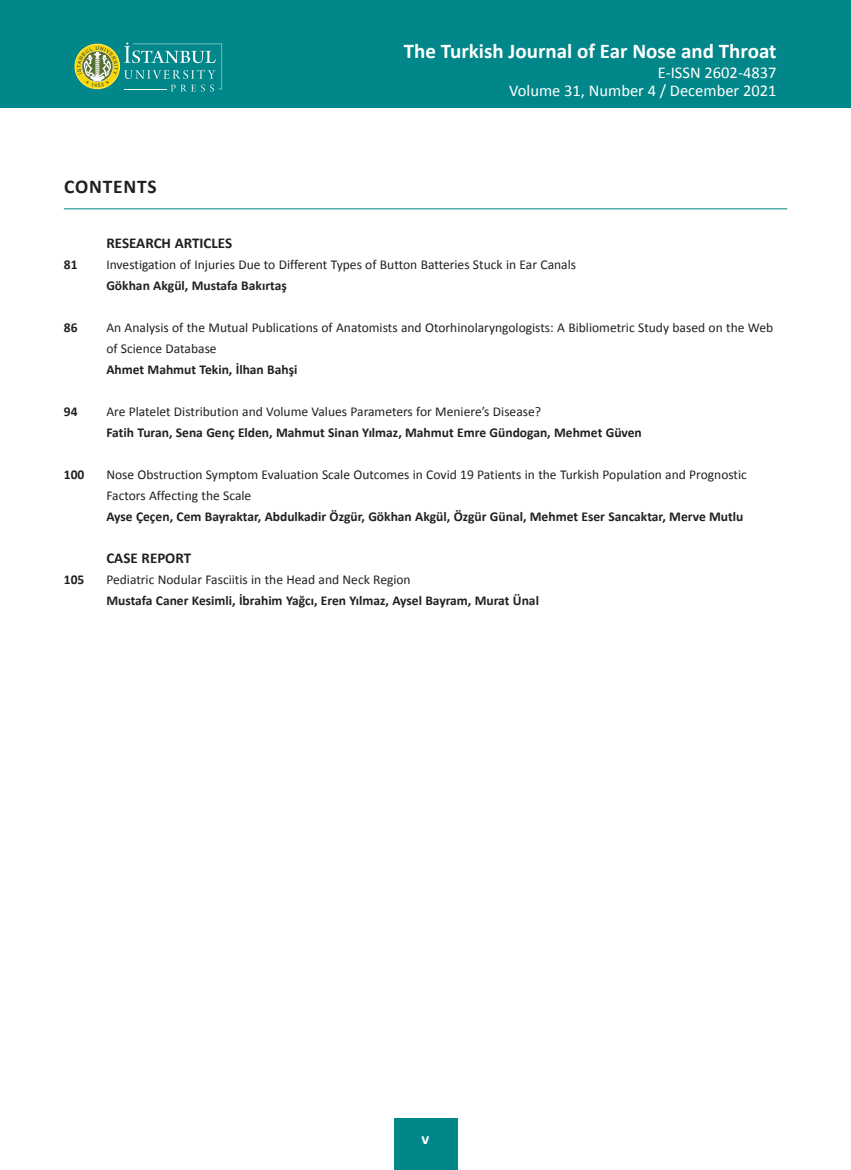
<style>
.page{position:relative;width:851px;height:1170px;background:#fff}
.page>*{position:absolute;margin:0;border:0;box-sizing:border-box;transform-origin:0 0}
.t1{font:700 21px "Calibri";color:#fff}
.t2{font:700 19.5px "Calibri";letter-spacing:.04em;color:#231f20}
.t3{font:16.5px/18px "Calibri";color:#fff;text-align:right}
.t4{font:700 16.5px "Calibri";color:#fff}
.t5{font:700 15px "Calibri";color:#231f20}
.t6{font:13.5px/21px "Calibri";color:#231f20}
.t7{font:700 13.5px "Calibri";color:#231f20}
</style>
<div class="page">
<div style="left:393px;top:1118px;width:64px;height:51px;background:#018689"></div>
<div style="left:0;top:0;width:850px;height:107px;background:#018689"></div>
<svg style="left:74px;top:43px;width:148px;height:49px"></svg>
<hr style="left:64px;top:208px;width:723px;height:1px;background:#018689">
<h2 class="t2" style="left:64px;top:174px;width:94px">CONTENTS</h2>
<p class="t5" style="left:106px;top:233px;width:127px">RESEARCH ARTICLES</p>
<h1 class="t1" style="left:403px;top:38px;width:374px">The Turkish Journal of Ear Nose and Throat</h1>
<p class="t3" style="left:509px;top:63px;width:269px">E-ISSN 2602-4837<br>Volume 31, Number 4 / December 2021</p>
<p class="t7" style="left:64px;top:255px;width:15px">81</p>
<p class="t6" style="left:106px;top:253px;width:471px">Investigation of Injuries Due to Different Types of Button Batteries Stuck in Ear Canals</p>
<p class="t7" style="left:106px;top:276px;width:182px">Gökhan Akgül, Mustafa Bakırtaş</p>
<p class="t7" style="left:64px;top:318px;width:15px">86</p>
<p class="t6" style="left:106px;top:316px;width:668px">An Analysis of the Mutual Publications of Anatomists and Otorhinolaryngologists: A Bibliometric Study based on the Web of Science Database</p>
<p class="t7" style="left:106px;top:360px;width:192px">Ahmet Mahmut Tekin, İlhan Bahşi</p>
<p class="t7" style="left:64px;top:402px;width:15px">94</p>
<p class="t6" style="left:106px;top:400px;width:436px">Are Platelet Distribution and Volume Values Parameters for Meniere’s Disease?</p>
<p class="t7" style="left:106px;top:423px;width:537px">Fatih Turan, Sena Genç Elden, Mahmut Sinan Yılmaz, Mahmut Emre Gündogan, Mehmet Güven</p>
<p class="t7" style="left:64px;top:465px;width:22px">100</p>
<p class="t6" style="left:106px;top:463px;width:642px">Nose Obstruction Symptom Evaluation Scale Outcomes in Covid 19 Patients in the Turkish Population and Prognostic<br>Factors Affecting the Scale</p>
<p class="t7" style="left:106px;top:507px;width:638px">Ayse Çeçen, Cem Bayraktar, Abdulkadir Özgür, Gökhan Akgül, Özgür Günal, Mehmet Eser Sancaktar, Merve Mutlu</p>
<p class="t5" style="left:106px;top:548px;width:86px">CASE REPORT</p>
<p class="t7" style="left:64px;top:570px;width:22px">105</p>
<p class="t6" style="left:106px;top:568px;width:306px">Pediatric Nodular Fasciitis in the Head and Neck Region</p>
<p class="t7" style="left:106px;top:591px;width:434px">Mustafa Caner Kesimli, İbrahim Yağcı, Eren Yılmaz, Aysel Bayram, Murat Ünal</p>
<p class="t4" style="left:421px;top:1127px;width:9px">v</p>
</div>
